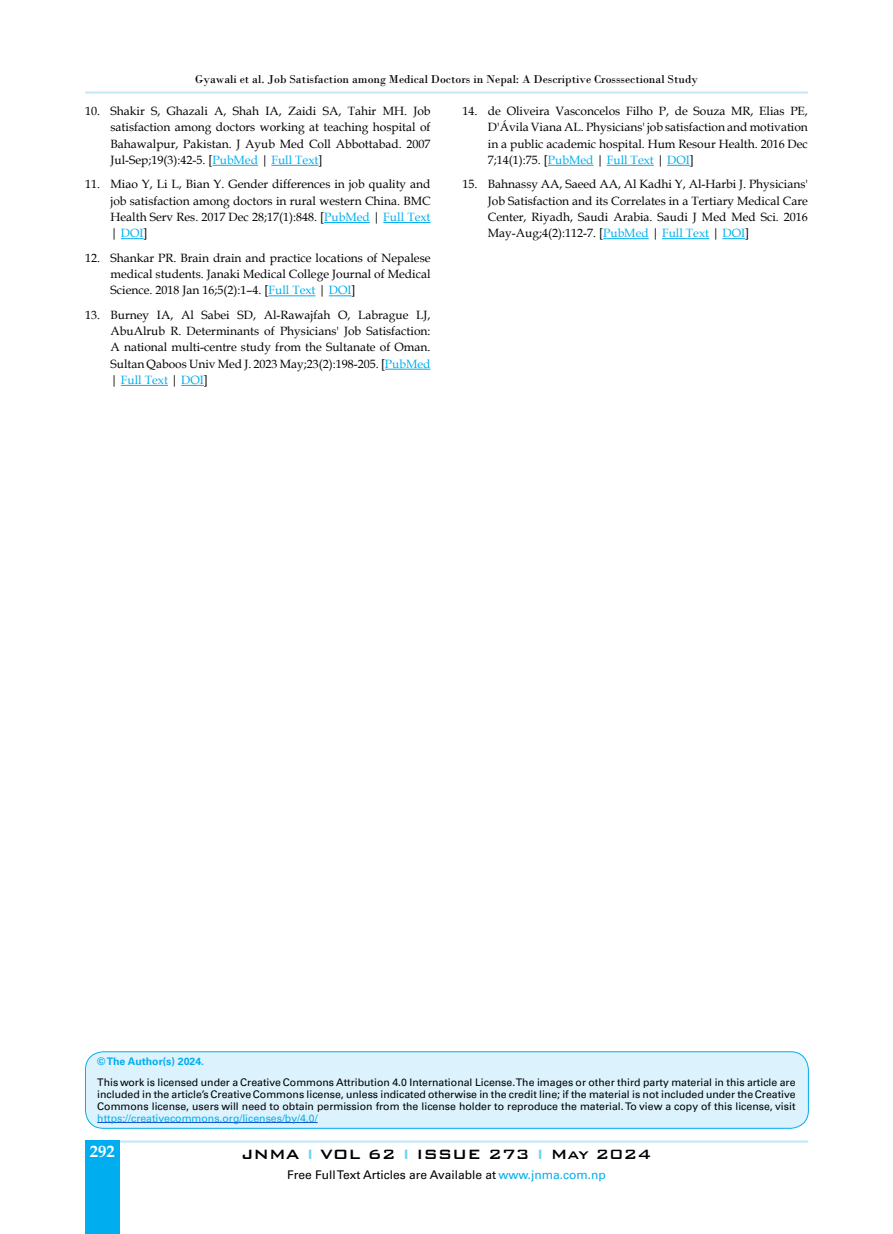
<style>
.page{position:relative;width:893px;height:1234px;background:#fff}
.page>*{position:absolute;margin:0;border:0;box-sizing:border-box;transform-origin:0 0}
.t1{font:500 18px "Bank Gothic BT";color:#000}
.t2{font:700 16.5px "Book Antiqua";color:#fff}
.t3{font:12px/16.2px "Book Antiqua";color:#000;text-align:justify}
.t4{font:12px "Bodoni";color:#000}
.t5{font:12px "Univers";color:#000}
.t6{font:10.5px/12px "Univers";color:#000;text-align:justify}
.t7{font:10.5px "Univers";color:#00aeef}
.t8{font:700 10.5px "Univers";color:#00aeef}
.s1{color:#00aeef}
.s2{color:#6dcff6}
</style>
<div class="page">
<hr style="left:85px;top:91px;width:723px;height:3px;background:#c7eafb">
<hr style="left:85px;top:1140px;width:723px;height:2px;background:#c7eafb">
<div style="left:85px;top:1140px;width:35px;height:93px;background:#00aeef"></div>
<hr style="left:213px;top:165px;width:45px;height:1px;background:#00aeef">
<hr style="left:271px;top:165px;width:47px;height:1px;background:#00aeef">
<hr style="left:324px;top:222px;width:46px;height:1px;background:#00aeef">
<hr style="left:383px;top:222px;width:48px;height:1px;background:#00aeef">
<svg style="left:121px;top:238px;width:23px;height:1px"></svg>
<hr style="left:268px;top:295px;width:48px;height:1px;background:#00aeef">
<svg style="left:329px;top:295px;width:23px;height:1px"></svg>
<hr style="left:385px;top:369px;width:46px;height:1px;background:#00aeef">
<hr style="left:121px;top:385px;width:47px;height:1px;background:#00aeef">
<svg style="left:181px;top:385px;width:23px;height:1px"></svg>
<hr style="left:548px;top:165px;width:45px;height:1px;background:#00aeef">
<hr style="left:607px;top:165px;width:47px;height:1px;background:#00aeef">
<svg style="left:667px;top:165px;width:23px;height:1px"></svg>
<hr style="left:603px;top:238px;width:46px;height:1px;background:#00aeef">
<hr style="left:662px;top:238px;width:47px;height:1px;background:#00aeef">
<svg style="left:722px;top:238px;width:23px;height:1px"></svg>
<div style="left:85px;top:1051px;width:723px;height:76px;background:#dcf2fd;border-radius:18px"></div>
<div style="left:85px;top:1051px;width:724px;height:77px;border:1px solid #00aeef;border-radius:18px"></div>
<hr style="left:97px;top:1121px;width:221px;height:1px;background:#15c">
<p class="t4" style="left:195px;top:72px;width:504px">Gyawali et al. Job Satisfaction among Medical Doctors in Nepal: A Descriptive Crosssectional Study</p>
<p class="t3" style="left:111px;top:103px;width:321px;text-indent:-26px">10. Shakir S, Ghazali A, Shah IA, Zaidi SA, Tahir MH. Job satisfaction among doctors working at teaching hospital of Bahawalpur, Pakistan. J Ayub Med Coll Abbottabad. 2007<br>Jul-Sep;19(3):42-5. [<span class="s1">PubMed</span> | <span class="s1">Full Text</span>]</p>
<p class="t3" style="left:111px;top:176px;width:321px;text-indent:-26px">11. Miao Y, Li L, Bian Y. Gender differences in job quality and job satisfaction among doctors in rural western China. BMC Health Serv Res. 2017 Dec 28;17(1):848. [<span class="s1">PubMed</span> | <span class="s1">Full Text </span>| <span class="s1">DOI</span>]</p>
<p class="t3" style="left:111px;top:249px;width:321px;text-indent:-26px">12. Shankar PR. Brain drain and practice locations of Nepalese medical students. Janaki Medical College Journal of Medical Science. 2018 Jan 16;5(2):1–4. [<span class="s1">Full Text</span> | <span class="s1">DOI</span>]</p>
<p class="t3" style="left:111px;top:306px;width:321px;text-indent:-26px">13. Burney IA, Al Sabei SD, Al-Rawajfah O, Labrague LJ, AbuAlrub R. Determinants of Physicians' Job Satisfaction:<br>A national multi-centre study from the Sultanate of Oman.<br>Sultan Qaboos Univ Med J. 2023 May;23(2):198-205. [<span class="s1">PubMed </span>| <span class="s1">Full Text</span> | <span class="s1">DOI</span>]</p>
<p class="t3" style="left:488px;top:103px;width:321px;text-indent:-26px">14. de Oliveira Vasconcelos Filho P, de Souza MR, Elias PE, D'Ávila Viana AL. Physicians' job satisfaction and motivation in a public academic hospital. Hum Resour Health. 2016 Dec 7;14(1):75. [<span class="s1">PubMed</span> | <span class="s1">Full Text</span> | <span class="s1">DOI</span>]</p>
<p class="t3" style="left:488px;top:176px;width:321px;text-indent:-26px">15. Bahnassy AA, Saeed AA, Al Kadhi Y, Al-Harbi J. Physicians' Job Satisfaction and its Correlates in a Tertiary Medical Care Center, Riyadh, Saudi Arabia. Saudi J Med Med Sci. 2016<br>May-Aug;4(2):112-7. [<span class="s1">PubMed</span> | <span class="s1">Full Text</span> | <span class="s1">DOI</span>]</p>
<p class="t8" style="left:97px;top:1054px;width:108px">© The Author(s) 2024.</p>
<p class="t6" style="left:97px;top:1075px;width:700px">This work is licensed under a Creative Commons Attribution 4.0 International License. The images or other third party material in this article are included in the article’s Creative Commons license, unless indicated otherwise in the credit line; if the material is not included under the Creative Commons license, users will need to obtain permission from the license holder to reproduce the material. To view a copy of this license, visit</p>
<p class="t7" style="left:97px;top:1111px;width:222px">https://creativecommons.org/licenses/by/4.0/</p>
<h2 class="t2" style="left:90px;top:1139px;width:26px">292</h2>
<h1 class="t1" style="left:241px;top:1143px;width:411px">JNMA <span class="s2">I</span> VOL 62 <span class="s2">I</span> ISSUE 273 <span class="s2">I</span> May 2024</h1>
<p class="t5" style="left:287px;top:1167px;width:320px">Free Full Text Articles are Available at <span class="s1">www.jnma.com.np</span></p>
</div>
